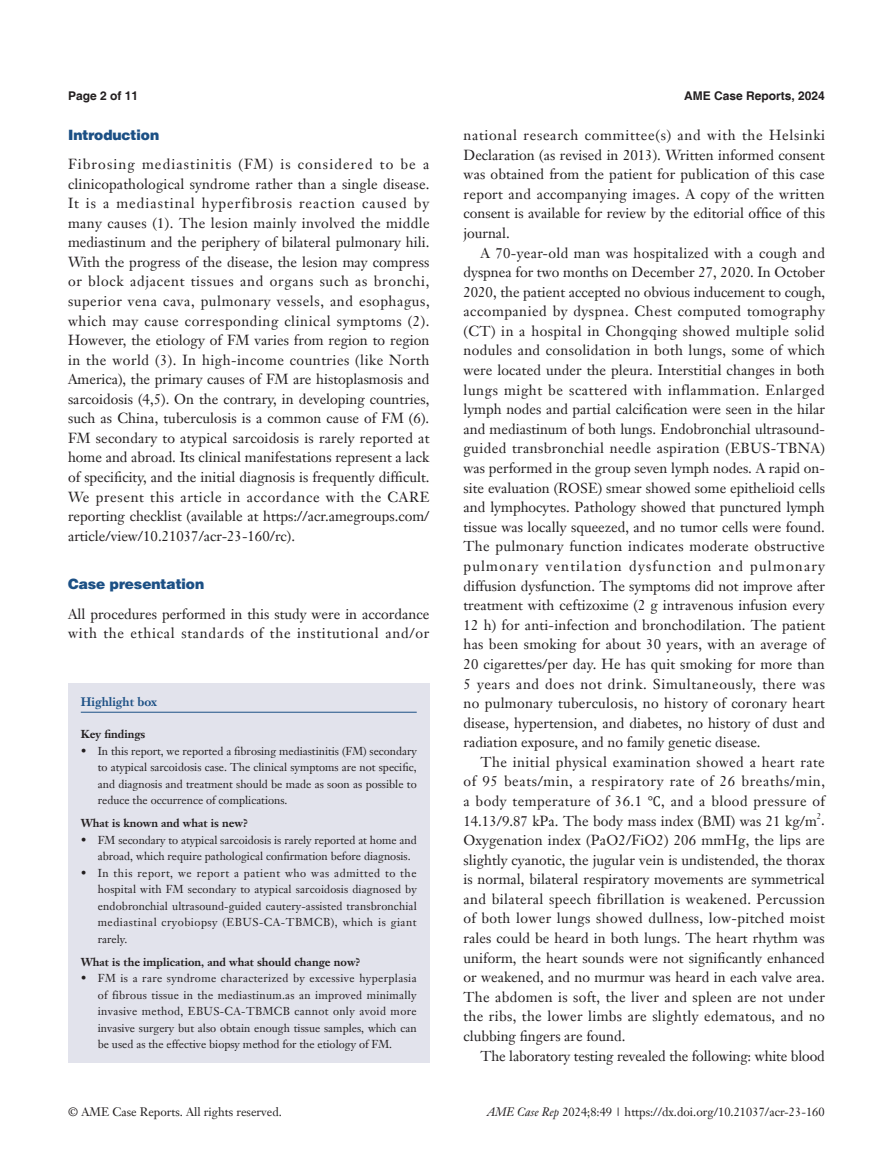
<style>
.page{position:relative;width:893px;height:1170px;background:#fff}
.page>*{position:absolute;margin:0;border:0;box-sizing:border-box;transform-origin:0 0}
.t1{font:14.25px/19.6px "Janson Text LT";color:#231f20;text-align:justify}
.t2{font:900 14.25px "Helvetica";color:#1c5085}
.t3{font:12px "Janson Text LT";color:#231f20}
.t4{font:700 12px "Helvetica";color:#231f20}
.t5{font:700 12px "Janson Text LT";color:#1c5085}
.t6{font:11.25px/16.5px "Janson Text LT";color:#231f20;text-align:justify}
.t7{font:700 11.25px "Janson Text LT";color:#231f20}
.t8{font:8.25px "Janson Text LT";color:#231f20}
.s1{font-family:"Cambria"}
.s2{font-style:italic}
</style>
<div class="page">
<div style="left:68px;top:682px;width:361px;height:380px;background:#e2e3ec"></div>
<hr style="left:81px;top:711px;width:336px;height:1px;background:#1c5085">
<p class="t4" style="left:68px;top:88px;width:72px">Page 2 of 11</p>
<p class="t4" style="left:684px;top:88px;width:142px">AME Case Reports, 2024</p>
<p class="t2" style="left:68px;top:126px;width:93px">Introduction</p>
<p class="t1" style="left:68px;top:154px;width:363px">Fibrosing mediastinitis (FM) is considered to be a clinicopathological syndrome rather than a single disease.<br>It is a mediastinal hyperfibrosis reaction caused by many causes (1). The lesion mainly involved the middle mediastinum and the periphery of bilateral pulmonary hili.<br>With the progress of the disease, the lesion may compress or block adjacent tissues and organs such as bronchi, superior vena cava, pulmonary vessels, and esophagus, which may cause corresponding clinical symptoms (2).<br>However, the etiology of FM varies from region to region in the world (3). In high-income countries (like North America), the primary causes of FM are histoplasmosis and sarcoidosis (4,5). On the contrary, in developing countries, such as China, tuberculosis is a common cause of FM (6).<br>FM secondary to atypical sarcoidosis is rarely reported at home and abroad. Its clinical manifestations represent a lack of specificity, and the initial diagnosis is frequently difficult.<br>We present this article in accordance with the CARE reporting checklist (available at https://acr.amegroups.com/ article/view/10.21037/acr-23-160/rc).</p>
<p class="t2" style="left:68px;top:575px;width:138px">Case presentation</p>
<p class="t1" style="left:68px;top:604px;width:363px">All procedures performed in this study were in accordance with the ethical standards of the institutional and/or</p>
<p class="t5" style="left:81px;top:694px;width:78px">Highlight box</p>
<p class="t7" style="left:81px;top:727px;width:66px">Key findings</p>
<p class="t6" style="left:98px;top:742px;width:321px;text-indent:-17px">• In this report, we reported a fibrosing mediastinitis (FM) secondary to atypical sarcoidosis case. The clinical symptoms are not specific, and diagnosis and treatment should be made as soon as possible to reduce the occurrence of complications.</p>
<p class="t7" style="left:81px;top:816px;width:169px">What is known and what is new?</p>
<p class="t6" style="left:98px;top:831px;width:321px;text-indent:-17px">• FM secondary to atypical sarcoidosis is rarely reported at home and abroad, which require pathological confirmation before diagnosis.</p>
<p class="t6" style="left:98px;top:864px;width:321px;text-indent:-17px">• In this report, we report a patient who was admitted to the hospital with FM secondary to atypical sarcoidosis diagnosed by endobronchial ultrasound-guided cautery-assisted transbronchial mediastinal cryobiopsy (EBUS-CA-TBMCB), which is giant rarely.</p>
<p class="t7" style="left:81px;top:954px;width:281px">What is the implication, and what should change now?</p>
<p class="t6" style="left:98px;top:969px;width:320px;text-indent:-17px">• FM is a rare syndrome characterized by excessive hyperplasia of fibrous tissue in the mediastinum.as an improved minimally invasive method, EBUS-CA-TBMCB cannot only avoid more invasive surgery but also obtain enough tissue samples, which can be used as the effective biopsy method for the etiology of FM.</p>
<p class="t1" style="left:463px;top:125px;width:363px">national research committee(s) and with the Helsinki Declaration (as revised in 2013). Written informed consent was obtained from the patient for publication of this case report and accompanying images. A copy of the written consent is available for review by the editorial office of this journal.</p>
<p class="t1" style="left:463px;top:242px;width:363px;text-indent:17px">A 70-year-old man was hospitalized with a cough and dyspnea for two months on December 27, 2020. In October 2020, the patient accepted no obvious inducement to cough, accompanied by dyspnea. Chest computed tomography (CT) in a hospital in Chongqing showed multiple solid nodules and consolidation in both lungs, some of which were located under the pleura. Interstitial changes in both lungs might be scattered with inflammation. Enlarged lymph nodes and partial calcification were seen in the hilar and mediastinum of both lungs. Endobronchial ultrasound&shy;guided transbronchial needle aspiration (EBUS-TBNA) was performed in the group seven lymph nodes. A rapid on&shy;site evaluation (ROSE) smear showed some epithelioid cells and lymphocytes. Pathology showed that punctured lymph tissue was locally squeezed, and no tumor cells were found.<br>The pulmonary function indicates moderate obstructive pulmonary ventilation dysfunction and pulmonary diffusion dysfunction. The symptoms did not improve after treatment with ceftizoxime (2 g intravenous infusion every 12 h) for anti-infection and bronchodilation. The patient has been smoking for about 30 years, with an average of 20 cigarettes/per day. He has quit smoking for more than 5 years and does not drink. Simultaneously, there was no pulmonary tuberculosis, no history of coronary heart disease, hypertension, and diabetes, no history of dust and radiation exposure, and no family genetic disease.</p>
<p class="t1" style="left:463px;top:752px;width:363px;text-indent:17px">The initial physical examination showed a heart rate of 95 beats/min, a respiratory rate of 26 breaths/min, a body temperature of 36.1 <span class="s1">℃</span>, and a blood pressure of 14.13/9.87 kPa. The body mass index (BMI) was 21 kg/m .</p>
<p class="t8" style="left:817px;top:810px;width:6px">2</p>
<p class="t1" style="left:463px;top:830px;width:363px">Oxygenation index (PaO2/FiO2) 206 mmHg, the lips are slightly cyanotic, the jugular vein is undistended, the thorax is normal, bilateral respiratory movements are symmetrical and bilateral speech fibrillation is weakened. Percussion of both lower lungs showed dullness, low-pitched moist rales could be heard in both lungs. The heart rhythm was uniform, the heart sounds were not significantly enhanced or weakened, and no murmur was heard in each valve area.<br>The abdomen is soft, the liver and spleen are not under the ribs, the lower limbs are slightly edematous, and no clubbing fingers are found.</p>
<p class="t1" style="left:480px;top:1045px;width:346px">The laboratory testing revealed the following: white blood</p>
<p class="t3" style="left:68px;top:1104px;width:215px">© AME Case Reports. All rights reserved.</p>
<p class="t3" style="left:487px;top:1104px;width:339px"><span class="s2">AME Case Rep</span> 2024;8:49 | https://dx.doi.org/10.21037/acr-23-160</p>
</div>
